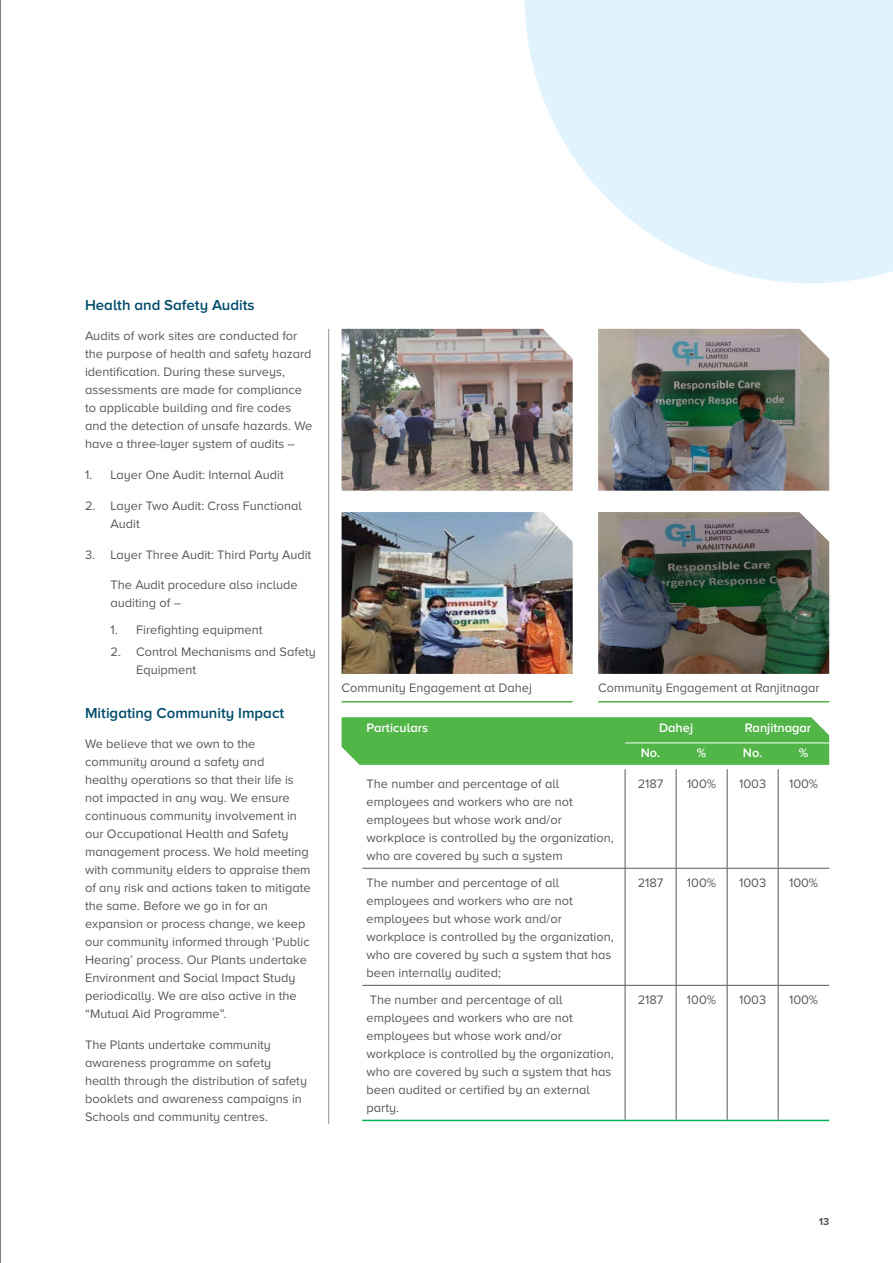
<style>
.page{position:relative;width:893px;height:1263px;background:#fff}
.page>*{position:absolute;margin:0;border:0;box-sizing:border-box;transform-origin:0 0}
.t1{font:600 15px "Proxima Nova A";color:#004b6b}
.t2{font:12.75px/18px "Proxima Nova A";color:#58595b}
.t3{font:600 12.75px "Proxima Nova A";color:#fff}
.t4{font:700 10.5px "Proxima Nova A";color:#58595b}
</style>
<div class="page">
<hr style="left:0;top:0;width:1px;height:1263px;background:#000">
<svg style="left:525px;top:0;width:368px;height:283px;fill:#e1f4fd"></svg>
<hr style="left:328px;top:329px;width:1px;height:795px;background:#939598">
<div style="left:342px;top:717px;width:487px;height:48px;background:#51b548"></div>
<hr style="left:362px;top:868px;width:263px;height:1px;background:#58595b">
<hr style="left:625px;top:868px;width:51px;height:1px;background:#58595b">
<hr style="left:676px;top:868px;width:51px;height:1px;background:#58595b">
<hr style="left:727px;top:868px;width:51px;height:1px;background:#58595b">
<hr style="left:778px;top:868px;width:51px;height:1px;background:#58595b">
<hr style="left:362px;top:1120px;width:263px;height:1px;background:#00ae56">
<hr style="left:625px;top:1120px;width:51px;height:1px;background:#00ae56">
<hr style="left:676px;top:1120px;width:51px;height:1px;background:#00ae56">
<hr style="left:727px;top:1120px;width:51px;height:1px;background:#00ae56">
<hr style="left:778px;top:1120px;width:51px;height:1px;background:#00ae56">
<hr style="left:362px;top:985px;width:263px;height:1px;background:#58595b">
<hr style="left:625px;top:985px;width:51px;height:1px;background:#58595b">
<hr style="left:676px;top:985px;width:51px;height:1px;background:#58595b">
<hr style="left:727px;top:985px;width:51px;height:1px;background:#58595b">
<hr style="left:778px;top:985px;width:51px;height:1px;background:#58595b">
<hr style="left:625px;top:742px;width:51px;height:1px;background:#fff">
<hr style="left:676px;top:742px;width:51px;height:1px;background:#fff">
<hr style="left:727px;top:742px;width:51px;height:1px;background:#fff">
<hr style="left:778px;top:742px;width:51px;height:1px;background:#fff">
<hr style="left:625px;top:769px;width:1px;height:99px;background:#58595b">
<hr style="left:676px;top:769px;width:1px;height:99px;background:#58595b">
<hr style="left:727px;top:769px;width:1px;height:99px;background:#58595b">
<hr style="left:778px;top:769px;width:1px;height:99px;background:#58595b">
<hr style="left:625px;top:868px;width:1px;height:117px;background:#58595b">
<hr style="left:676px;top:868px;width:1px;height:117px;background:#58595b">
<hr style="left:727px;top:868px;width:1px;height:117px;background:#58595b">
<hr style="left:778px;top:868px;width:1px;height:117px;background:#58595b">
<hr style="left:625px;top:985px;width:1px;height:135px;background:#58595b">
<hr style="left:676px;top:985px;width:1px;height:135px;background:#58595b">
<hr style="left:727px;top:985px;width:1px;height:135px;background:#58595b">
<hr style="left:778px;top:985px;width:1px;height:135px;background:#58595b">
<img style="left:342px;top:329px;width:231px;height:162px">
<img style="left:598px;top:329px;width:231px;height:162px">
<img style="left:342px;top:512px;width:231px;height:162px">
<img style="left:598px;top:512px;width:231px;height:162px">
<hr style="left:342px;top:701px;width:231px;height:1px;background:#51b548">
<hr style="left:598px;top:701px;width:231px;height:1px;background:#51b548">
<p class="t1" style="left:85px;top:296px;width:171px">Health and Safety Audits</p>
<p class="t2" style="left:85px;top:327px;width:229px">Audits of work sites are conducted for the purpose of health and safety hazard identification. During these surveys, assessments are made for compliance to applicable building and fire codes and the detection of unsafe hazards. We have a three-layer system of audits –</p>
<p class="t2" style="left:85px;top:466px;width:200px">1. Layer One Audit: Internal Audit</p>
<p class="t2" style="left:111px;top:496px;width:193px;text-indent:-26px">2. Layer Two Audit: Cross Functional<br>Audit</p>
<p class="t2" style="left:85px;top:545px;width:228px">3. Layer Three Audit: Third Party Audit</p>
<p class="t2" style="left:111px;top:576px;width:189px">The Audit procedure also include auditing of –</p>
<p class="t2" style="left:111px;top:620px;width:153px">1. Firefighting equipment</p>
<p class="t2" style="left:136px;top:643px;width:181px;text-indent:-26px">2. Control Mechanisms and Safety<br>Equipment</p>
<p class="t1" style="left:85px;top:704px;width:201px">Mitigating Community Impact</p>
<p class="t2" style="left:85px;top:735px;width:227px">We believe that we own to the community around a safety and<br>healthy operations so that their life is not impacted in any way. We ensure continuous community involvement in our Occupational Health and Safety management process. We hold meeting with community elders to appraise them of any risk and actions taken to mitigate the same. Before we go in for an expansion or process change, we keep our community informed through ‘Public Hearing’ process. Our Plants undertake Environment and Social Impact Study periodically. We are also active in the “Mutual Aid Programme”.</p>
<p class="t2" style="left:85px;top:1036px;width:223px">The Plants undertake community awareness programme on safety health through the distribution of safety booklets and awareness campaigns in Schools and community centres.</p>
<p class="t2" style="left:342px;top:679px;width:192px">Community Engagement at Dahej</p>
<p class="t2" style="left:598px;top:679px;width:223px">Community Engagement at Ranjitnagar</p>
<p class="t3" style="left:367px;top:721px;width:63px">Particulars</p>
<p class="t3" style="left:659px;top:721px;width:35px">Dahej</p>
<p class="t3" style="left:745px;top:721px;width:68px">Ranjitnagar</p>
<p class="t3" style="left:641px;top:746px;width:21px">No.</p>
<p class="t3" style="left:697px;top:746px;width:11px">%</p>
<p class="t3" style="left:743px;top:746px;width:21px">No.</p>
<p class="t3" style="left:799px;top:746px;width:11px">%</p>
<p class="t2" style="left:367px;top:774px;width:249px">The number and percentage of all employees and workers who are not employees but whose work and/or workplace is controlled by the organization, who are covered by such a system</p>
<p class="t2" style="left:638px;top:774px;width:27px">2187</p>
<p class="t2" style="left:687px;top:774px;width:31px">100%</p>
<p class="t2" style="left:739px;top:774px;width:29px">1003</p>
<p class="t2" style="left:789px;top:774px;width:31px">100%</p>
<p class="t2" style="left:367px;top:873px;width:249px">The number and percentage of all employees and workers who are not employees but whose work and/or workplace is controlled by the organization, who are covered by such a system that has been internally audited;</p>
<p class="t2" style="left:638px;top:873px;width:27px">2187</p>
<p class="t2" style="left:687px;top:873px;width:31px">100%</p>
<p class="t2" style="left:739px;top:873px;width:29px">1003</p>
<p class="t2" style="left:789px;top:873px;width:31px">100%</p>
<p class="t2" style="left:367px;top:990px;width:249px">The number and percentage of all employees and workers who are not employees but whose work and/or workplace is controlled by the organization, who are covered by such a system that has been audited or certified by an external party.</p>
<p class="t2" style="left:638px;top:990px;width:27px">2187</p>
<p class="t2" style="left:687px;top:990px;width:31px">100%</p>
<p class="t2" style="left:739px;top:990px;width:29px">1003</p>
<p class="t2" style="left:789px;top:990px;width:31px">100%</p>
<p class="t4" style="left:819px;top:1215px;width:12px">13</p>
</div>
